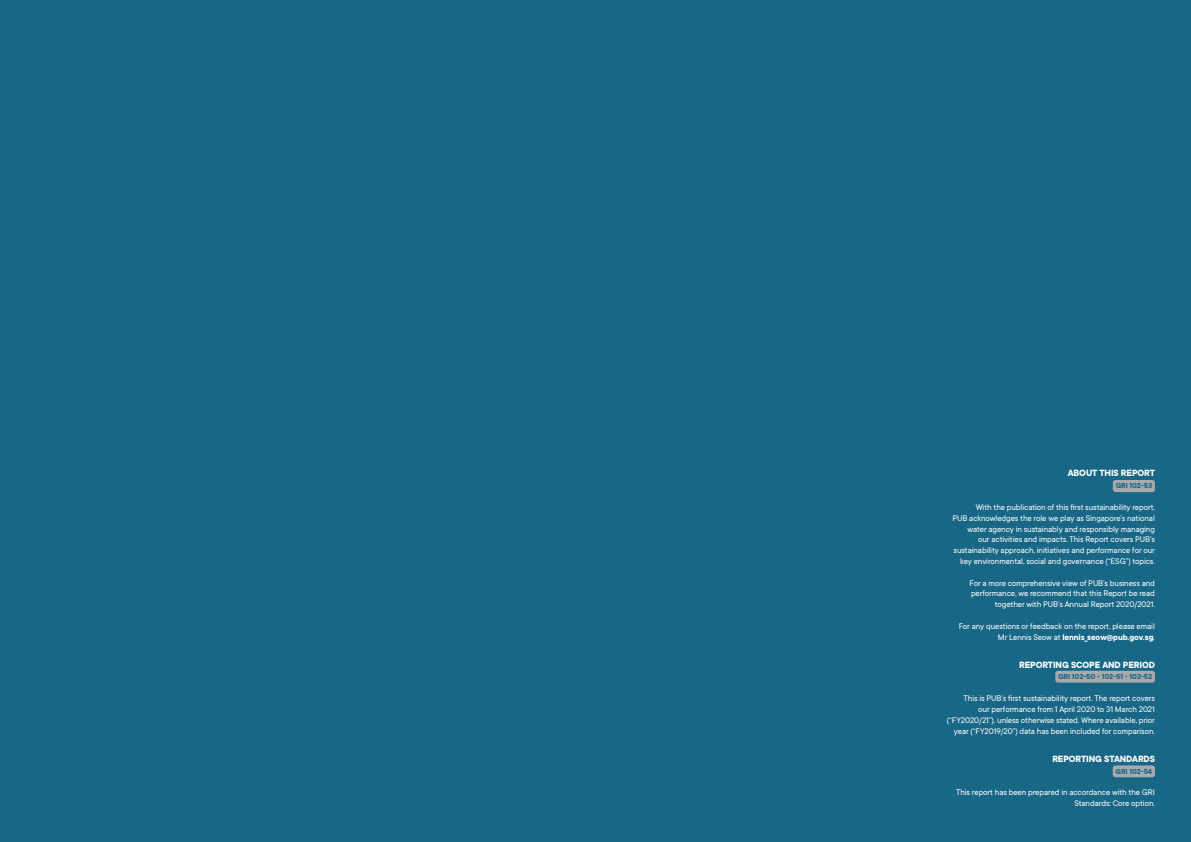
<style>
.page{position:relative;width:1191px;height:842px;background:#196786}
.page>*{position:absolute;margin:0;border:0;box-sizing:border-box;transform-origin:0 0}
.t1{font:700 10px "TT Commons";letter-spacing:-.01em;color:#fff}
.t2{font:9px/10.8px "TT Commons";letter-spacing:-.01em;color:#fff;text-align:right}
.t3{font:700 8px "TT Commons";letter-spacing:-.01em;color:#196786}
.s1{font-weight:700}
</style>
<div class="page">
<div style="left:1112px;top:480px;width:43px;height:12px;background:#a7a9ac;border-radius:3px"></div>
<div style="left:1055px;top:671px;width:100px;height:12px;background:#a7a9ac;border-radius:3px"></div>
<div style="left:1112px;top:765px;width:43px;height:12px;background:#a7a9ac;border-radius:3px"></div>
<p class="t1" style="left:1067px;top:468px;width:89px">ABOUT THIS REPORT</p>
<p class="t2" style="left:952px;top:502px;width:204px">With the publication of this first sustainability report,<br>PUB acknowledges the role we play as Singapore’s national water agency in sustainably and responsibly managing<br>our activities and impacts. This Report covers PUB’s sustainability approach, initiatives and performance for our key environmental, social and governance (“ESG”) topics.</p>
<p class="t2" style="left:969px;top:577px;width:187px">For a more comprehensive view of PUB’s business and performance, we recommend that this Report be read together with PUB’s Annual Report 2020/2021.</p>
<p class="t2" style="left:958px;top:620px;width:198px;line-height:11.4px">For any questions or feedback on the report, please email<br>Mr Lennis Seow at <span class="s1">lennis_seow@pub.gov.sg</span>.</p>
<p class="t1" style="left:1019px;top:659px;width:137px">REPORTING SCOPE AND PERIOD</p>
<p class="t2" style="left:947px;top:693px;width:209px">This is PUB’s first sustainability report. The report covers<br>our performance from 1 April 2020 to 31 March 2021 (“FY2020/21”), unless otherwise stated. Where available, prior year (“FY2019/20”) data has been included for comparison.</p>
<p class="t1" style="left:1052px;top:753px;width:104px">REPORTING STANDARDS</p>
<p class="t2" style="left:956px;top:787px;width:200px">This report has been prepared in accordance with the GRI<br>Standards: Core option.</p>
<p class="t3" style="left:1115px;top:481px;width:38px">GRI 102-53</p>
<p class="t3" style="left:1058px;top:672px;width:95px">GRI 102-50 • 102-51 • 102-52</p>
<p class="t3" style="left:1115px;top:767px;width:38px">GRI 102-54</p>
</div>
